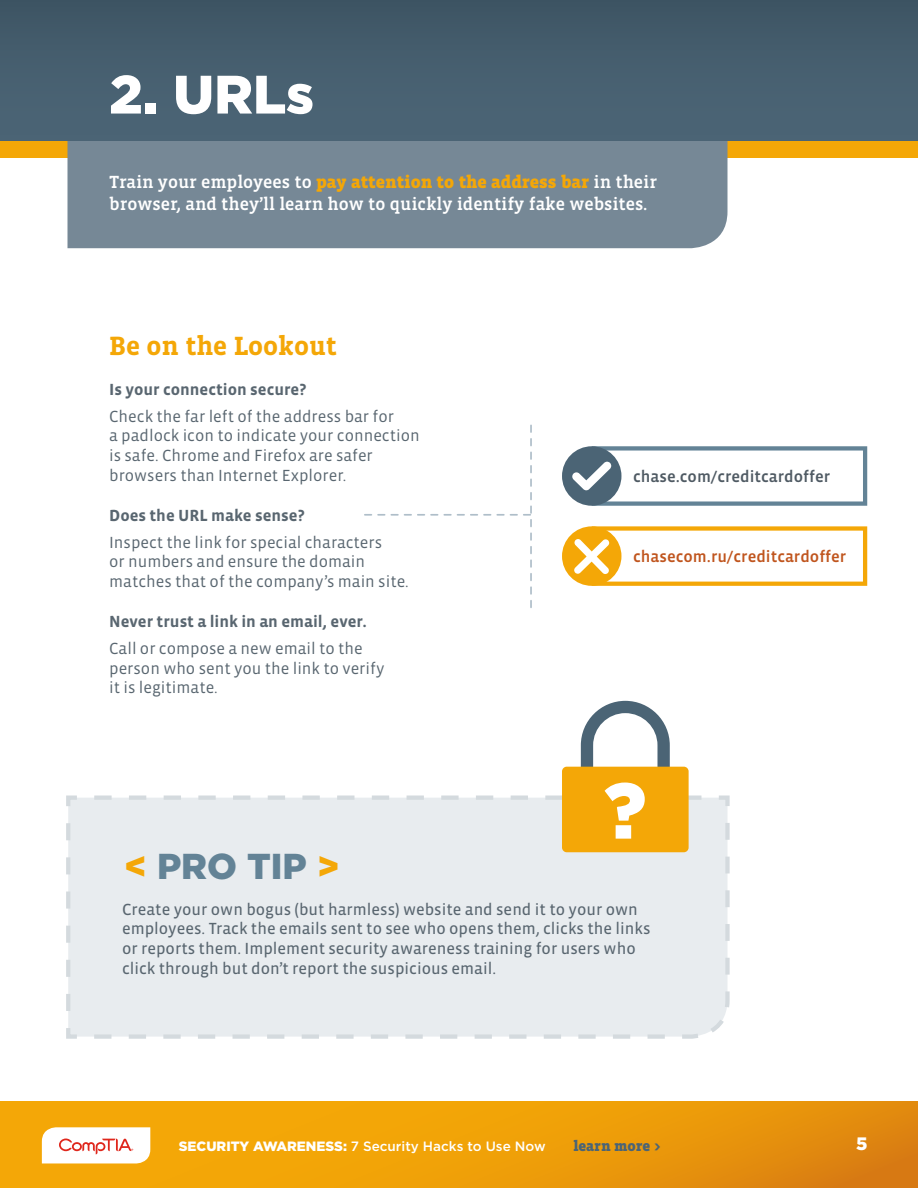
<style>
.page{position:relative;width:918px;height:1188px;background:#fff}
.page>*{position:absolute;margin:0;border:0;box-sizing:border-box;transform-origin:0 0}
.t1{font:900 54px "Gotham";color:#fff}
.t2{font:900 36px "Gotham";color:#638396}
.t3{font:700 27px "Vista Slab OTCE";color:#f4a707}
.t4{font:500 18px/21.6px "Vista Slab OTCE";color:#fff}
.t5{font:900 18px "Gotham";color:#fff}
.t6{font:16.5px/19.8px "Vista Sans OTCE";color:#596670}
.t7{font:16.5px/19.8px "Vista Sans OTCE";color:#596670}
.t8{font:700 16.5px "Vista Sans OTCE";color:#596670}
.t9{font:500 16.5px "Vista Sans OTCE";color:#c0551e}
.t10{font:500 16.5px "Vista Sans OTCE";color:#4f5a63}
.t11{font:900 15px "Vista Slab OTCE";color:#4b6475}
.t12{font:500 13.5px "Gotham";color:#fff}
.s1{font-weight:900;color:#f4a707}
.s2{color:#f4a707}
.s3{font-weight:900}
</style>
<div class="page">
<svg style="left:0;top:1102px;width:918px;height:86px;background:#ed9c09"></svg>
<div style="left:0;top:0;width:918px;height:157px;background:#f4a707"></div>
<div style="left:68px;top:141px;width:660px;height:107px;background:#768896"></div>
<div style="left:0;top:0;width:918px;height:141px;background:#475f70"></div>
<svg style="left:42px;top:1127px;width:108px;height:36px"></svg>
<div style="left:66px;top:795px;width:664px;height:244px;background:#e8ecef"></div>
<svg style="left:365px;top:425px;width:167px;height:182px"></svg>
<div style="left:592px;top:446px;width:275px;height:60px;border:4px solid #638396"></div>
<div style="left:592px;top:526px;width:275px;height:60px;border:4px solid #f4a707"></div>
<div style="left:562px;top:446px;width:59px;height:60px;background:#4b6475;border-radius:50%"></div>
<div style="left:562px;top:526px;width:59px;height:60px;background:#f4a707;border-radius:50%"></div>
<svg style="left:572px;top:462px;width:39px;height:28px"></svg>
<svg style="left:574px;top:539px;width:35px;height:35px"></svg>
<div style="left:562px;top:767px;width:127px;height:85px;background:#f4a707;border-radius:5px"></div>
<svg style="left:86px;top:701px;width:615px;height:138px"></svg>
<h1 class="t1" style="left:109px;top:57px;width:206px">2. URLs</h1>
<p class="t4" style="left:109px;top:171px;width:549px">Train your employees to <span class="s1">pay attention to the address bar</span> in their browser, and they’ll learn how to quickly identify fake websites.</p>
<h3 class="t3" style="left:109px;top:330px;width:229px">Be on the Lookout</h3>
<p class="t8" style="left:109px;top:380px;width:199px">Is your connection secure?</p>
<p class="t6" style="left:109px;top:406px;width:312px">Check the far left of the address bar for<br>a padlock icon to indicate your connection is safe. Chrome and Firefox are safer browsers than Internet Explorer.</p>
<p class="t8" style="left:109px;top:506px;width:197px">Does the URL make sense?</p>
<p class="t6" style="left:109px;top:532px;width:301px">Inspect the link for special characters<br>or numbers and ensure the domain matches that of the company’s main site.</p>
<p class="t8" style="left:109px;top:612px;width:259px">Never trust a link in an email, ever.</p>
<p class="t6" style="left:109px;top:638px;width:277px">Call or compose a new email to the person who sent you the link to verify it is legitimate.</p>
<h2 class="t2" style="left:124px;top:841px;width:217px"><span class="s2">&lt;</span> PRO TIP <span class="s2">&gt;</span></h2>
<p class="t10" style="left:633px;top:467px;width:199px">chase.com/creditcardoffer</p>
<p class="t9" style="left:633px;top:547px;width:215px">chasecom.ru/creditcardoffer</p>
<p class="t7" style="left:122px;top:899px;width:530px">Create your own bogus (but harmless) website and send it to your own employees. Track the emails sent to see who opens them, clicks the links or reports them. Implement security awareness training for users who click through but don’t report the suspicious email.</p>
<p class="t12" style="left:179px;top:1137px;width:368px"><span class="s3">SECURITY AWARENESS:</span> 7 Security Hacks to Use Now</p>
<p class="t11" style="left:573px;top:1138px;width:89px">learn more &gt;</p>
<p class="t5" style="left:856px;top:1131px;width:13px">5</p>
</div>
